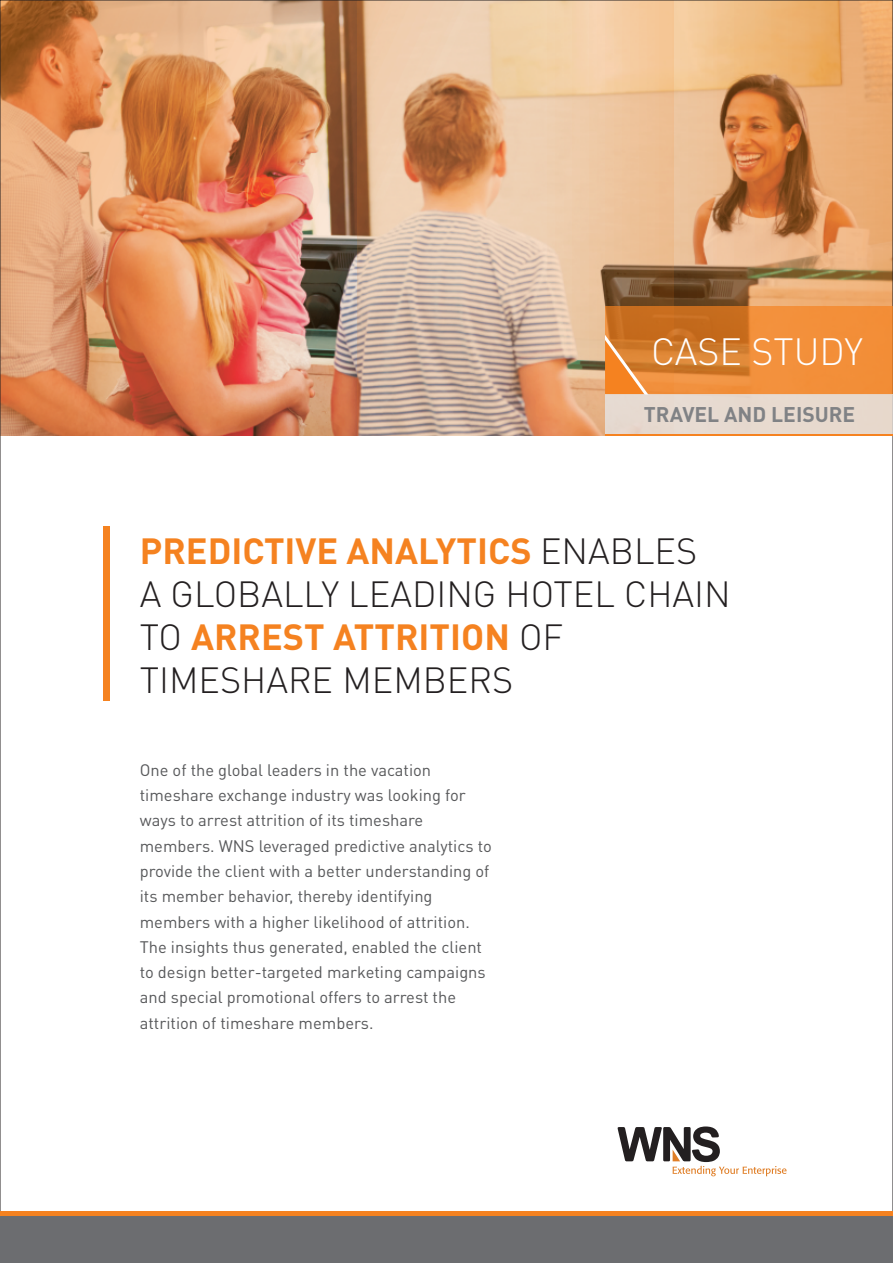
<style>
.page{position:relative;width:893px;height:1263px;background:#fff}
.page>*{position:absolute;margin:0;border:0;box-sizing:border-box;transform-origin:0 0}
.t1{font:300 37.5px "DIN Pro";color:#fff}
.t2{font:700 36px "DIN Pro";color:#f58220}
.t3{font:300 36px "DIN Pro";color:#231f20}
.t4{font:700 21px "DIN Pro";color:#808285}
.t5{font:16.5px/25.3px "DIN Pro";color:#57585a}
.s1{font-weight:300;color:#231f20}
</style>
<div class="page">
<img style="left:2px;top:2px;width:355px;height:433px">
<svg style="left:357px;top:2px;width:534px;height:433px;background:#daad87"></svg>
<div style="left:103px;top:526px;width:6px;height:175px;background:#f58220"></div>
<div style="left:605px;top:306px;width:288px;height:88px;background:#f58220;opacity:.69"></div>
<svg style="left:605px;top:306px;width:58px;height:88px;background:#da7f2f"></svg>
<div style="left:605px;top:394px;width:288px;height:41px;background:#e7dacf"></div>
<hr style="left:605px;top:434px;width:288px;height:2px;background:#f58220">
<svg style="left:0;top:1212px;width:893px;height:5px;background:#d97d30"></svg>
<div style="left:0;top:1217px;width:893px;height:46px;background:#6c6d70"></div>
<svg style="left:617px;top:1126px;width:170px;height:50px"></svg>
<h1 class="t1" style="left:651px;top:337px;width:213px">CASE STUDY</h1>
<p class="t4" style="left:644px;top:406px;width:213px">TRAVEL AND LEISURE</p>
<h2 class="t2" style="left:140px;top:536px;width:559px">PREDICTIVE ANALYTICS <span class="s1">ENABLES</span></h2>
<h2 class="t3" style="left:140px;top:579px;width:592px">A GLOBALLY LEADING HOTEL CHAIN</h2>
<h2 class="t2" style="left:140px;top:622px;width:425px"><span class="s1">TO</span> ARREST ATTRITION <span class="s1">OF</span></h2>
<h2 class="t3" style="left:140px;top:665px;width:375px">TIMESHARE MEMBERS</h2>
<p class="t5" style="left:140px;top:759px;width:354px">One of the global leaders in the vacation timeshare exchange industry was looking for ways to arrest attrition of its timeshare members. WNS leveraged predictive analytics to provide the client with a better understanding of its member behavior, thereby identifying members with a higher likelihood of attrition.<br>The insights thus generated, enabled the client to design better-targeted marketing campaigns and special promotional offers to arrest the attrition of timeshare members.</p>
</div>
